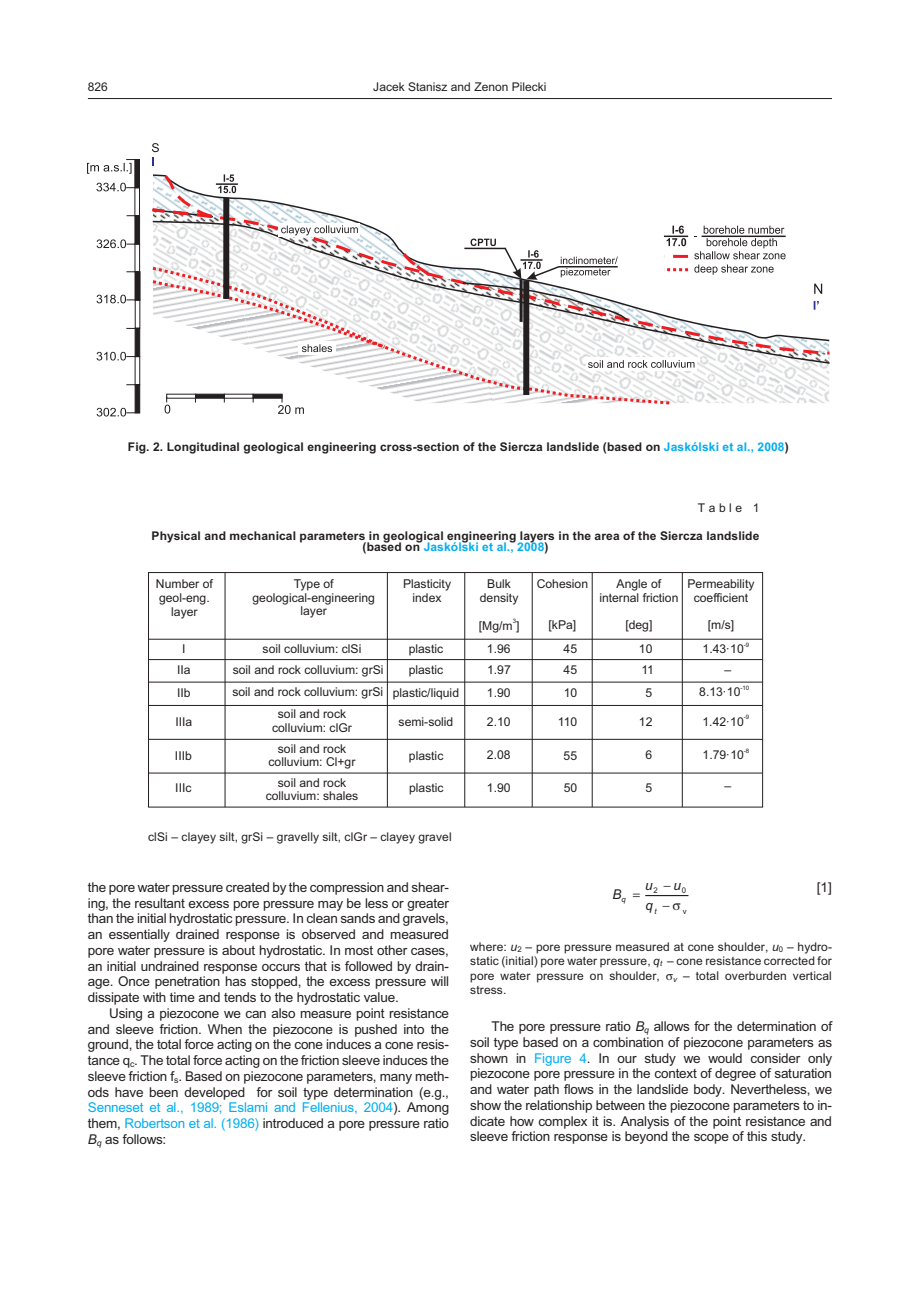
<style>
.page{position:relative;width:921px;height:1290px;background:#fff}
.page>*{position:absolute;margin:0;border:0;box-sizing:border-box;transform-origin:0 0}
.t1{font:13.5px/15.8px "Arial";letter-spacing:-.015em;color:#231f20;text-align:justify}
.t2{font:italic 13.5px "Arial";color:#231f20}
.t3{font:12.15px/13.6px "Arial";color:#231f20;text-align:center}
.t4{font:12px/14px "Arial";letter-spacing:.01em;color:#231f20}
.t5{font:700 12px/11.2px "Arial";letter-spacing:.01em;color:#231f20;text-align:center}
.t6{font:7.8px "Arial";color:#231f20}
.t7{font:italic 7.8px "Arial";color:#231f20}
.t8{font:6.15px "Arial";color:#231f20}
.s1{color:#00aeef}
.s2{font-style:italic}
</style>
<div class="page">
<hr style="left:645px;top:895px;width:43px;height:1px;background:#231f20">
<hr style="left:88px;top:98px;width:744px;height:1px;background:#231f20">
<svg style="left:152px;top:143px;width:7px;height:23px"></svg>
<div style="left:135px;top:187px;width:5px;height:29px;border:1px solid #231f20"></div>
<svg style="left:97px;top:215px;width:43px;height:33px"></svg>
<svg style="left:97px;top:271px;width:44px;height:32px"></svg>
<div style="left:135px;top:243px;width:5px;height:29px;border:1px solid #231f20"></div>
<div style="left:135px;top:356px;width:5px;height:29px;border:1px solid #231f20"></div>
<svg style="left:97px;top:328px;width:43px;height:33px"></svg>
<svg style="left:87px;top:159px;width:53px;height:32px"></svg>
<svg style="left:97px;top:384px;width:43px;height:33px"></svg>
<svg style="left:165px;top:406px;width:5px;height:8px"></svg>
<svg style="left:278px;top:406px;width:26px;height:8px"></svg>
<svg style="left:675px;top:365px;width:154px;height:38px"></svg>
<svg style="left:165px;top:353px;width:510px;height:53px"></svg>
<div style="left:523px;top:280px;width:6px;height:115px;background:#231f20"></div>
<div style="left:586px;top:357px;width:111px;height:14px;background:#fff"></div>
<svg style="left:588px;top:360px;width:107px;height:8px"></svg>
<div style="left:298px;top:341px;width:37px;height:14px;background:#fff"></div>
<svg style="left:152px;top:174px;width:677px;height:179px"></svg>
<div style="left:148px;top:572px;width:615px;height:236px;border:1px solid #231f20"></div>
<hr style="left:225px;top:573px;width:1px;height:234px;background:#231f20">
<hr style="left:532px;top:573px;width:1px;height:234px;background:#231f20">
<hr style="left:592px;top:573px;width:1px;height:234px;background:#231f20">
<hr style="left:387px;top:573px;width:1px;height:234px;background:#231f20">
<hr style="left:464px;top:573px;width:1px;height:234px;background:#231f20">
<hr style="left:149px;top:639px;width:614px;height:1px;background:#231f20">
<hr style="left:149px;top:659px;width:614px;height:1px;background:#231f20">
<hr style="left:682px;top:573px;width:1px;height:234px;background:#231f20">
<hr style="left:149px;top:682px;width:614px;height:1px;background:#231f20">
<hr style="left:149px;top:705px;width:614px;height:1px;background:#231f20">
<hr style="left:149px;top:739px;width:614px;height:1px;background:#231f20">
<hr style="left:149px;top:773px;width:614px;height:1px;background:#231f20">
<p class="t4" style="left:88px;top:81px;width:22px">826</p>
<p class="t4" style="left:373px;top:81px;width:175px">Jacek Stanisz and Zenon Pilecki</p>
<p class="t5" style="left:128px;top:442px;width:662px">Fig. 2. Lon gi tu di nal geo log i cal en gi neer ing cross-sec tion of the Siercza land slide (based on <span class="s1">Jaskólski et al., 2008</span>)</p>
<p class="t4" style="left:698px;top:502px;width:63px">Ta ble 1</p>
<p class="t5" style="left:152px;top:531px;width:609px">Phys i cal and me chan i cal pa ram e ters in geo log i cal en gi neer ing lay ers in the area of the Siercza land slide (based on <span class="s1">Jaskólski et al., 2008</span>)</p>
<p class="t3" style="left:252px;top:578px;width:124px">Type of geological-engineering layer</p>
<p class="t3" style="left:403px;top:578px;width:50px">Plasticity index</p>
<p class="t3" style="left:156px;top:578px;width:58px">Number of geol-eng. layer</p>
<p class="t3" style="left:480px;top:578px;width:40px">Bulk density</p>
<p class="t8" style="left:513px;top:619px;width:5px">3</p>
<p class="t3" style="left:479px;top:620px;width:42px">[Mg/m ]</p>
<p class="t3" style="left:537px;top:578px;width:53px">Cohesion</p>
<p class="t3" style="left:549px;top:619px;width:29px">[kPa]</p>
<p class="t3" style="left:599px;top:578px;width:81px">Angle of internal friction</p>
<p class="t3" style="left:625px;top:619px;width:29px">[deg]</p>
<p class="t3" style="left:688px;top:578px;width:68px">Permeability coefficient</p>
<p class="t3" style="left:708px;top:619px;width:28px">[m/s]</p>
<p class="t3" style="left:182px;top:643px;width:5px">I</p>
<p class="t3" style="left:263px;top:643px;width:100px">soil colluvium: clSi</p>
<p class="t3" style="left:409px;top:643px;width:36px">plastic</p>
<p class="t3" style="left:487px;top:643px;width:25px">1.96</p>
<p class="t3" style="left:564px;top:643px;width:15px">45</p>
<p class="t3" style="left:639px;top:643px;width:15px">10</p>
<p class="t8" style="left:744px;top:642px;width:7px">-9</p>
<p class="t3" style="left:703px;top:643px;width:43px">1.43·10</p>
<p class="t3" style="left:177px;top:664px;width:15px">IIa</p>
<p class="t3" style="left:233px;top:664px;width:152px">soil and rock colluvium: grSi</p>
<p class="t3" style="left:409px;top:664px;width:36px">plastic</p>
<p class="t3" style="left:487px;top:664px;width:25px">1.97</p>
<p class="t3" style="left:564px;top:664px;width:15px">45</p>
<p class="t3" style="left:641px;top:664px;width:14px">11</p>
<p class="t3" style="left:724px;top:664px;width:8px">–</p>
<p class="t3" style="left:177px;top:687px;width:15px">IIb</p>
<p class="t3" style="left:232px;top:686px;width:152px">soil and rock colluvium: grSi</p>
<p class="t3" style="left:393px;top:687px;width:68px">plastic/liquid</p>
<p class="t3" style="left:487px;top:687px;width:25px">1.90</p>
<p class="t3" style="left:564px;top:687px;width:15px">10</p>
<p class="t3" style="left:645px;top:687px;width:8px">5</p>
<p class="t8" style="left:741px;top:686px;width:10px">-10</p>
<p class="t3" style="left:699px;top:687px;width:43px">8.13·10</p>
<p class="t3" style="left:175px;top:716px;width:18px">IIIa</p>
<p class="t3" style="left:272px;top:708px;width:81px">soil and rock colluvium: clGr</p>
<p class="t3" style="left:399px;top:716px;width:56px">semi-solid</p>
<p class="t3" style="left:487px;top:716px;width:25px">2.10</p>
<p class="t3" style="left:558px;top:716px;width:21px">110</p>
<p class="t3" style="left:639px;top:716px;width:15px">12</p>
<p class="t8" style="left:744px;top:715px;width:7px">-9</p>
<p class="t3" style="left:703px;top:716px;width:43px">1.42·10</p>
<p class="t3" style="left:175px;top:750px;width:18px">IIIb</p>
<p class="t3" style="left:175px;top:782px;width:18px">IIIc</p>
<p class="t3" style="left:269px;top:743px;width:88px">soil and rock colluvium: Cl+gr</p>
<p class="t3" style="left:487px;top:749px;width:25px">2.08</p>
<p class="t3" style="left:564px;top:750px;width:15px">55</p>
<p class="t3" style="left:646px;top:749px;width:8px">6</p>
<p class="t3" style="left:266px;top:777px;width:94px">soil and rock colluvium: shales</p>
<p class="t3" style="left:487px;top:782px;width:25px">1.90</p>
<p class="t3" style="left:409px;top:750px;width:36px">plastic</p>
<p class="t3" style="left:409px;top:782px;width:36px">plastic</p>
<p class="t3" style="left:564px;top:782px;width:15px">50</p>
<p class="t3" style="left:645px;top:782px;width:8px">5</p>
<p class="t8" style="left:744px;top:749px;width:7px">-8</p>
<p class="t3" style="left:703px;top:749px;width:43px">1.79·10</p>
<p class="t3" style="left:724px;top:780px;width:8px">–</p>
<p class="t4" style="left:148px;top:831px;width:305px">clSi – clayey silt, grSi – grav elly silt, clGr – clayey gravel</p>
<p class="t1" style="left:88px;top:880px;width:363px">the pore wa ter pressure cre ated by the com pres sion and shear - ing, the re sul tant ex cess pore pres sure may be less or greater than the ini tial hy dro static pres sure. In clean sands and grav els, an es sen tially drained re sponse is ob served and mea sured pore wa ter pressure is about hy dro static. In most other cases, an ini tial un drained re sponse oc curs that is fol lowed by drain - age. Once pen e tra tion has stopped, the ex cess pressure will dis si pate with time and tends to the hy dro static value.</p>
<p class="t1" style="left:88px;top:1006px;width:363px;text-indent:21px">Us ing a piezocone we can also mea sure point re sis tance and sleeve fric tion. When the piezocone is pushed into the ground, the to tal force act ing on the cone in duces a cone re sis - tance q<sub>c</sub>. The to tal force act ing on the fric tion sleeve in duces the sleeve fric tion f<sub>s</sub>. Based on piezocone pa ram e ters, many meth - ods have been de vel oped for soil type de ter mi na tion (e.g., <span class="s1">Senneset et al., 1989; Eslami and Fellenius, 2004</span>). Among them, <span class="s1">Rob ert son et al. (1986)</span> in tro duced a pore pressure ra tio <span class="s2">B</span><sub>q</sub> as fol lows:</p>
<p class="t2" style="left:613px;top:889px;width:11px">B</p>
<p class="t7" style="left:622px;top:897px;width:6px">q</p>
<p class="t2" style="left:645px;top:880px;width:9px">u</p>
<p class="t2" style="left:674px;top:880px;width:9px">u</p>
<p class="t2" style="left:645px;top:900px;width:9px">q</p>
<p class="t6" style="left:653px;top:887px;width:6px">2</p>
<p class="t6" style="left:682px;top:887px;width:6px">0</p>
<p class="t6" style="left:673px;top:908px;width:16px">▲ v</p>
<p class="t7" style="left:655px;top:908px;width:4px">t</p>
<p class="t1" style="left:817px;top:880px;width:17px">[1]</p>
<p class="t4" style="left:470px;top:941px;width:363px">where: <span class="s2">u</span><sub>2</sub> – pore pres sure mea sured at cone shoulder, <span class="s2">u</span><sub>0</sub> – hy dro - static (initial) pore wa ter pres sure, <span class="s2">q</span><sub>t</sub> – cone re sis tance cor rected for</p>
<p class="t4" style="left:470px;top:970px;width:363px">pore wa ter pres sure on shoul der, ▲<sub>v</sub> – to tal over bur den ver ti cal stress.</p>
<p class="t1" style="left:470px;top:1020px;width:364px;text-indent:21px">The pore pres sure ra tio <span class="s2">B</span><sub>q</sub> al lows for the de ter mi na tion of soil type based on a com bi na tion of piezocone pa ram e ters as shown in <span class="s1">Fig ure 4</span>. In our study we would con sider only piezocone pore pres sure in the con text of de gree of satu ra tion and wa ter path flows in the land slide body. Nev er the less, we show the re la tion ship be tween the piezocone pa ram e ters to in - di cate how com plex it is. Anal y sis of the point re sis tance and sleeve fric tion re sponse is be yond the scope of this study.</p>
</div>
